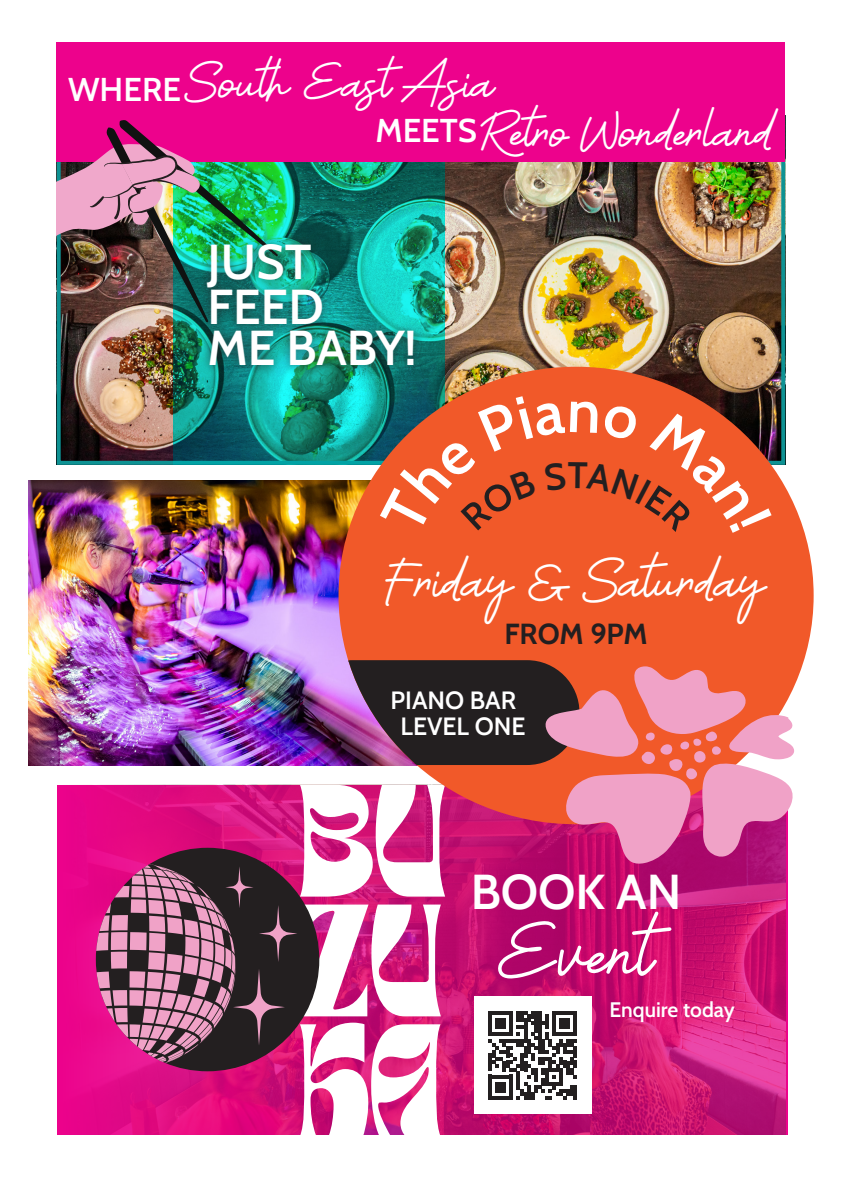
<style>
.page{position:relative;width:842px;height:1191px;background:#fff}
.page>*{position:absolute;margin:0;border:0;box-sizing:border-box;transform-origin:0 0}
.Menu_Text{font:69px "Rumpi";color:#fff}
.Menu_Text-2{font:49px/43px "Cabin";color:#fff}
.Menu_Text-3{font:49px "Rumpi";color:#fff}
.Menu_Text-4{font:45px/49px "Rumpi";color:#fff}
.Menu_Text-5{font:29px "Cabin";color:#231f20}
.Menu_Text-6{font:25px "Cabin";color:#fff}
.Menu_Text-7{font:21px "Cabin";color:#fff}
.s1{font-family:"Cabin";font-size:33px}
</style>
<div class="page">
<div style="left:57px;top:785px;width:39px;height:349px;background:#eb048b"></div>
<img style="left:62px;top:161px;width:718px;height:299px">
<img style="left:28px;top:480px;width:342px;height:285px">
<svg style="left:174px;top:161px;width:271px;height:304px"></svg>
<div style="left:57px;top:42px;width:728px;height:119px;background:#ed028c"></div>
<div style="left:338px;top:367px;width:476px;height:457px;background:#f15929;border-radius:50%"></div>
<img style="left:96px;top:660px;width:698px;height:475px">
<img style="left:57px;top:120px;width:221px;height:202px">
<div style="left:197px;top:234px;width:227px;height:142px;background:#231f20;opacity:.75"></div>
<svg style="left:380px;top:396px;width:392px;height:71px"></svg>
<p class="Menu_Text-4" style="left:376px;top:61px;width:400px;text-indent:-308px"><span class="s1">WHERE</span> South East Asia<br><sup>MEETS</sup> Retro Wonderland</p>
<p class="Menu_Text-2" style="left:208px;top:237px;width:211px">JUST<br>FEED<br>ME BABY!</p>
<p class="Menu_Text-3" style="left:386px;top:555px;width:383px">Friday &amp; Saturday</p>
<p class="Menu_Text-5" style="left:504px;top:611px;width:145px">FROM 9PM</p>
<p class="Menu_Text-6" style="left:390px;top:680px;width:127px">PIANO BAR</p>
<p class="Menu_Text-6" style="left:400px;top:706px;width:126px">LEVEL ONE</p>
<p class="Menu_Text-2" style="left:471px;top:867px;width:212px">BOOK AN</p>
<p class="Menu_Text" style="left:498px;top:916px;width:158px">Event</p>
<p class="Menu_Text-7" style="left:609px;top:993px;width:127px">Enquire today</p>
</div>
